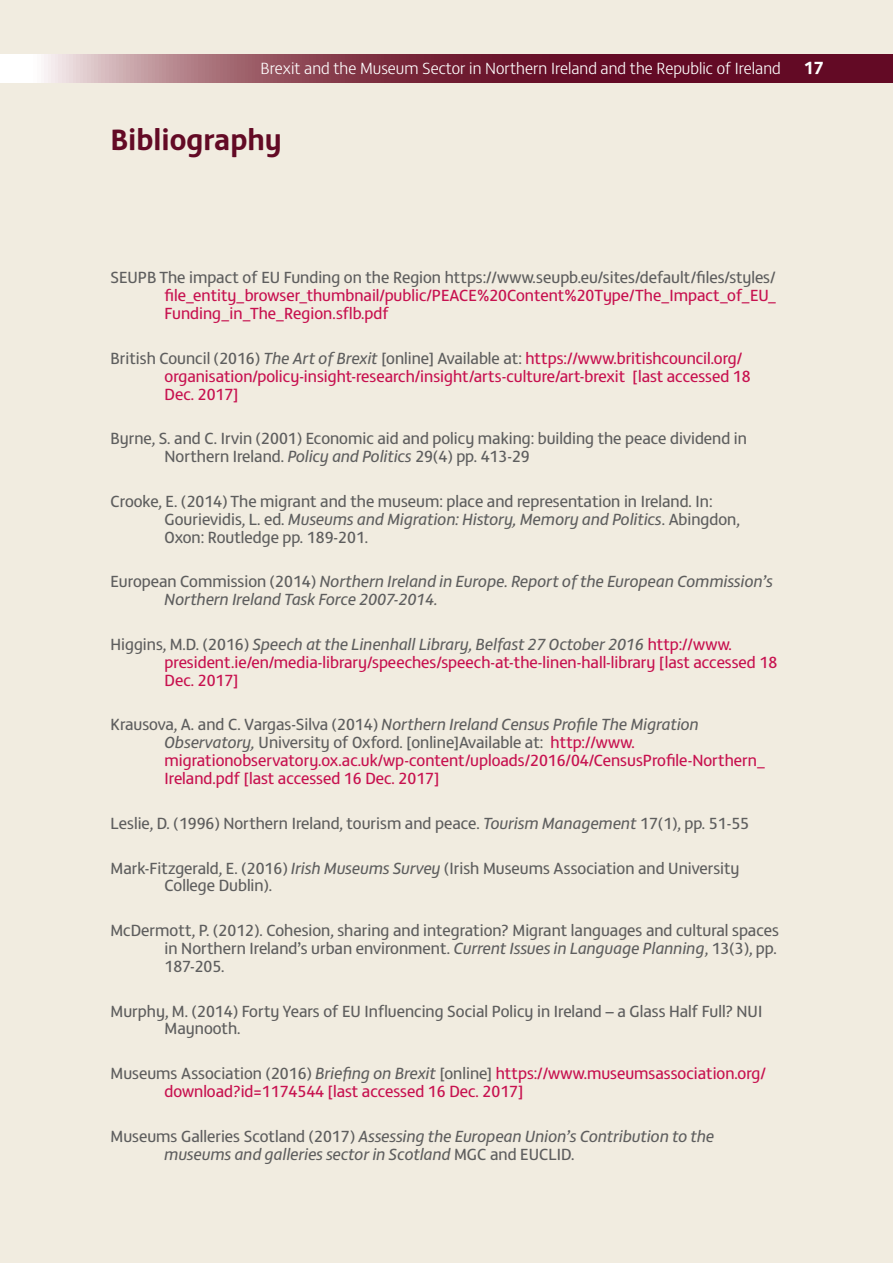
<style>
.page{position:relative;width:893px;height:1263px;background:#f1ece0}
.page>*{position:absolute;margin:0;border:0;box-sizing:border-box;transform-origin:0 0}
.t1{font:700 30px "FS Matthew";color:#630a25}
.t2{font:700 18px "FS Matthew";color:#fff}
.t3{font:16.5px/17.9px "FS Matthew";color:#c7114f}
.t4{font:16.5px/17.9px "FS Matthew";color:#5e5e5e}
.t5{font:italic 16.5px/17.9px "FS Matthew";color:#5e5e5e}
.t6{font:300 16.5px "FS Matthew";color:#fff}
.s1{color:#5e5e5e}
.s2{font-style:italic;color:#5e5e5e}
.s3{font-style:italic}
.s4{font-style:normal}
</style>
<div class="page">
<svg style="left:1px;top:54px;width:892px;height:29px;background:#894456"></svg>
<p class="t6" style="left:261px;top:56px;width:522px">Brexit and the Museum Sector in Northern Ireland and the Republic of Ireland</p>
<p class="t2" style="left:804px;top:53px;width:21px">17</p>
<h1 class="t1" style="left:111px;top:115px;width:173px">Bibliography</h1>
<p class="t4" style="left:111px;top:268px;width:666px">SEUPB The impact of EU Funding on the Region https://www.seupb.eu/sites/default/files/styles/</p>
<p class="t3" style="left:165px;top:285px;width:613px">file_entity_browser_thumbnail/public/PEACE%20Content%20Type/The_Impact_of_EU_<br>Funding_in_The_Region.sflb.pdf</p>
<p class="t3" style="left:165px;top:348px;width:588px;text-indent:-54px"><span class="s1">British Council (2016)</span> <span class="s2">The Art of Brexit</span> <span class="s1">[online] Available at:</span> https://www.britishcouncil.org/ organisation/policy-insight-research/insight/arts-culture/art-brexit [last accessed 18<br>Dec. 2017]</p>
<p class="t4" style="left:165px;top:429px;width:584px;text-indent:-54px">Byrne, S. and C. Irvin (2001) Economic aid and policy making: building the peace dividend in<br>Northern Ireland. <span class="s3">Policy and Politics</span> 29(4) pp. 413-29</p>
<p class="t4" style="left:165px;top:491px;width:577px;text-indent:-54px">Crooke, E. (2014) The migrant and the museum: place and representation in Ireland. In:<br>Gourievidis, L. ed. <span class="s3">Museums and Migration: History, Memory and Politics</span>. Abingdon,<br>Oxon: Routledge pp. 189-201.</p>
<p class="t5" style="left:165px;top:571px;width:610px;text-indent:-54px"><span class="s4">European Commission (2014)</span> Northern Ireland in Europe. Report of the European Commission’s<br>Northern Ireland Task Force 2007-2014.</p>
<p class="t3" style="left:165px;top:634px;width:614px;text-indent:-54px"><span class="s1">Higgins, M.D. (2016)</span> <span class="s2">Speech at the Linenhall Library, Belfast 27 October 2016</span> http://www. president.ie/en/media-library/speeches/speech-at-the-linen-hall-library [last accessed 18<br>Dec. 2017]</p>
<p class="t3" style="left:165px;top:715px;width:602px;text-indent:-54px"><span class="s1">Krausova, A. and C. Vargas-Silva (2014)</span> <span class="s2">Northern Ireland Census Profile The Migration Observatory,</span> <span class="s1">University of Oxford. [online]Available at:</span> http://www. migrationobservatory.ox.ac.uk/wp-content/uploads/2016/04/CensusProfile-Northern_ Ireland.pdf [last accessed 16 Dec. 2017]</p>
<p class="t4" style="left:111px;top:813px;width:640px">Leslie, D. (1996) Northern Ireland, tourism and peace. <span class="s3">Tourism Management</span> 17(1), pp. 51-55</p>
<p class="t4" style="left:165px;top:858px;width:576px;text-indent:-54px">Mark-Fitzgerald, E. (2016) <span class="s3">Irish Museums Survey</span> (Irish Museums Association and University<br>College Dublin).</p>
<p class="t4" style="left:165px;top:920px;width:616px;text-indent:-54px">McDermott, P. (2012). Cohesion, sharing and integration? Migrant languages and cultural spaces in Northern Ireland’s urban environment. <span class="s3">Current Issues in Language Planning</span>, 13(3), pp.<br>187-205.</p>
<p class="t4" style="left:165px;top:1001px;width:599px;text-indent:-54px">Murphy, M. (2014) Forty Years of EU Influencing Social Policy in Ireland – a Glass Half Full? NUI<br>Maynooth.</p>
<p class="t3" style="left:165px;top:1063px;width:603px;text-indent:-54px"><span class="s1">Museums Association (2016)</span> <span class="s2">Briefing on Brexit</span> <span class="s1">[online]</span> https://www.museumsassociation.org/ download?id=1174544 [last accessed 16 Dec. 2017]</p>
<p class="t5" style="left:165px;top:1126px;width:551px;text-indent:-54px"><span class="s4">Museums Galleries Scotland (2017)</span> Assessing the European Union’s Contribution to the museums and galleries sector in Scotland <span class="s4">MGC and EUCLID.</span></p>
</div>
